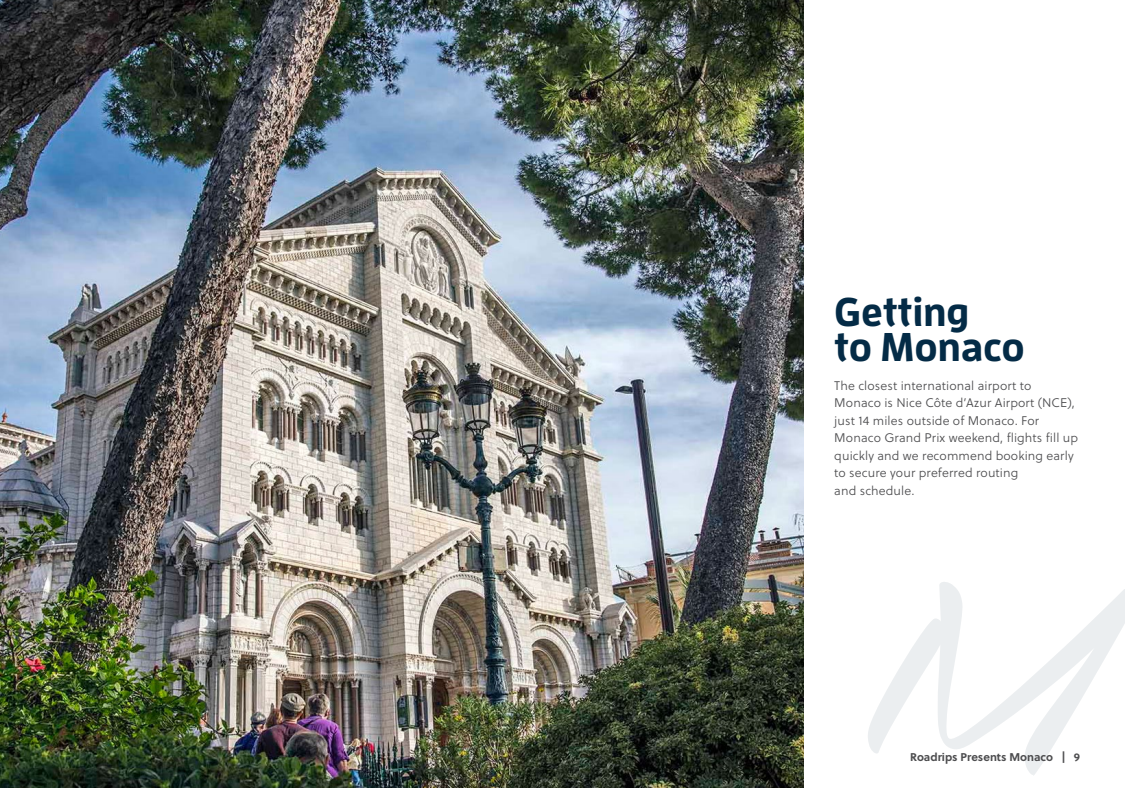
<style>
.page{position:relative;width:1125px;height:788px;background:#fff}
.page>*{position:absolute;margin:0;border:0;box-sizing:border-box;transform-origin:0 0}
.t1{font:700 40px/35px "Enzo OT";color:#042b46}
.t2{font:12.5px/17.5px "Soleil Lt";letter-spacing:.01em;color:#4d4d4f}
.t3{font:700 11.25px "Soleil";color:#4d4d4f}
</style>
<div class="page">
<img style="left:0;top:0;width:804px;height:788px">
<h1 class="t1" style="left:834px;top:293px;width:192px">Getting<br>to Monaco</h1>
<p class="t2" style="left:834px;top:376px;width:245px">The closest international airport to Monaco is Nice Côte d’Azur Airport (NCE), just 14 miles outside of Monaco. For Monaco Grand Prix weekend, flights fill up quickly and we recommend booking early to secure your preferred routing<br>and schedule.</p>
<p class="t3" style="left:910px;top:748px;width:171px">Roadrips Presents Monaco | 9</p>
</div>
